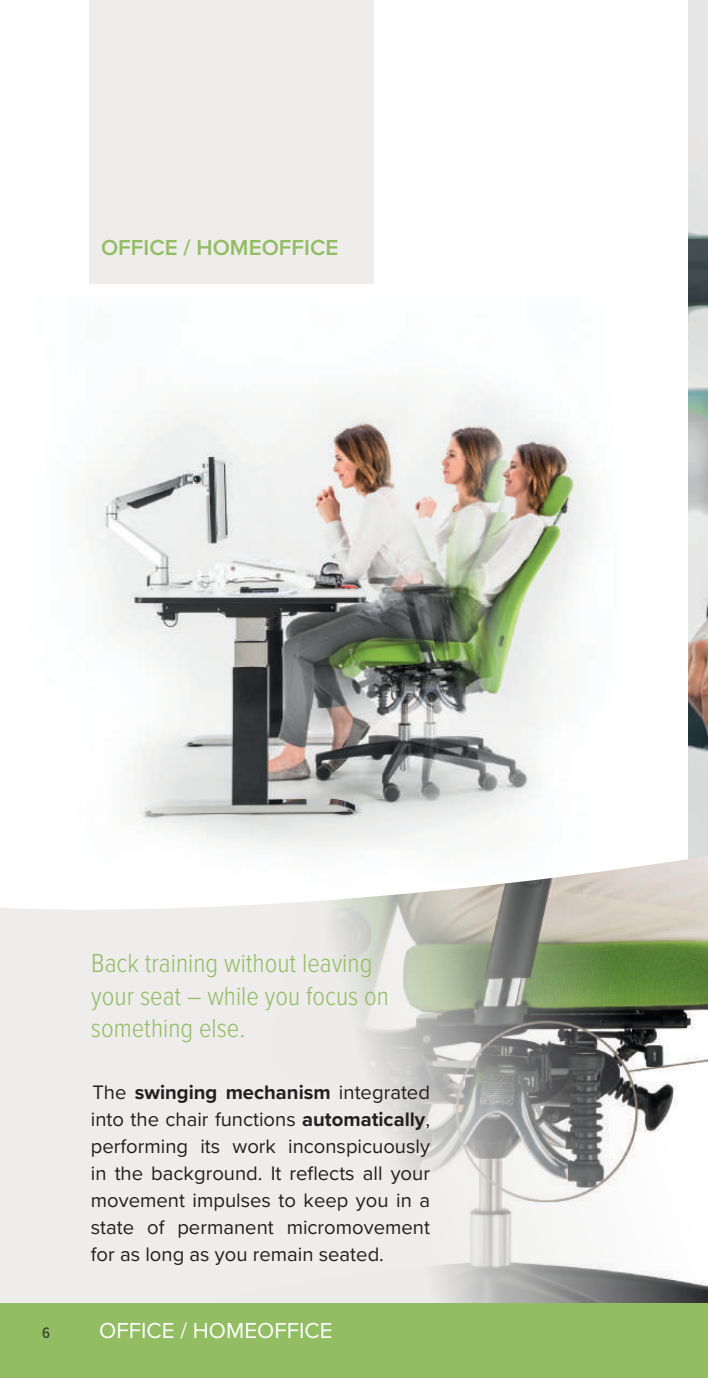
<style>
.page{position:relative;width:708px;height:1378px;background:#fff}
.page>*{position:absolute;margin:0;border:0;box-sizing:border-box;transform-origin:0 0}
.t1{font:300 27px/32.2px "Proxima Nova Cond";color:#92bd63}
.t2{font:22.5px "Proxima Nova";color:#fff}
.t3{font:600 22.5px "Proxima Nova";color:#92bd63}
.t4{font:20.25px/27px "Proxima Nova";color:#231f20;text-align:justify}
.t5{font:500 15.75px "Proxima Nova Cond";color:#231f20}
.s1{font-weight:700}
</style>
<div class="page">
<img style="left:90px;top:396px;width:502px;height:341px">
<img style="left:689px;top:0;width:19px;height:737px">
<svg style="left:0;top:737px;width:708px;height:567px;fill:#eeedec"></svg>
<img style="left:185px;top:856px;width:523px;height:448px">
<div style="left:0;top:1304px;width:708px;height:74px;background:#92bd63"></div>
<div style="left:89px;top:0;width:284px;height:283px;background:#eeedec"></div>
<p class="t3" style="left:101px;top:231px;width:239px">OFFICE / HOMEOFFICE</p>
<p class="t5" style="left:42px;top:1320px;width:9px">6</p>
<h1 class="t1" style="left:91px;top:946px;width:300px">Back training without leaving your seat – while you focus on something else.</h1>
<p class="t4" style="left:91px;top:1078px;width:341px">The <span class="s1">swinging mechanism</span> integrated into the chair functions <span class="s1">automatically</span>, performing its work inconspicuously in the background. It reflects all your movement impulses to keep you in a state of permanent micromovement for as long as you remain seated.</p>
<p class="t2" style="left:99px;top:1313px;width:235px">OFFICE / HOMEOFFICE</p>
</div>
